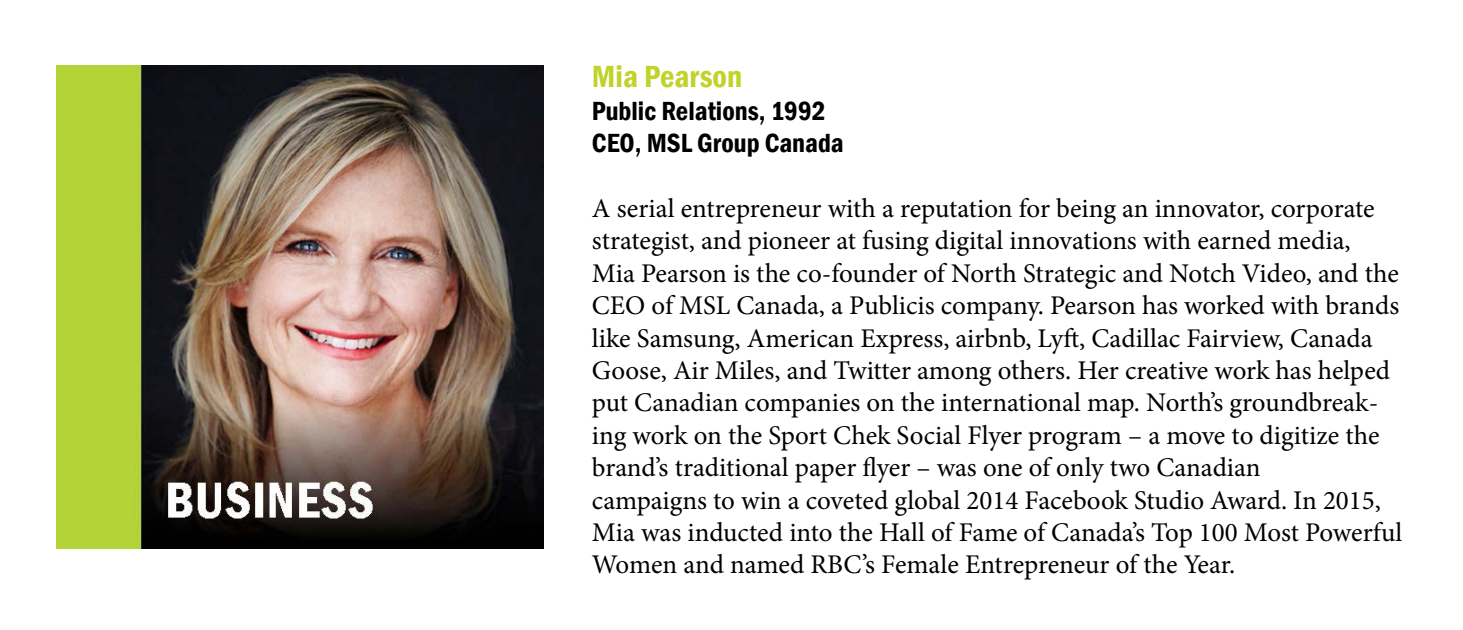
<style>
.page{position:relative;width:1463px;height:630px;background:#fff}
.page>*{position:absolute;margin:0;border:0;box-sizing:border-box;transform-origin:0 0}
.t1{font:600 condensed 31.5px "Franklin Gothic";color:#c0d32b}
.t2{font:27px/32.4px "Minion Pro";letter-spacing:-.005em;color:#000}
.t3{font:600 condensed 27px "Franklin Gothic";color:#000}
</style>
<div class="page">
<img style="left:56px;top:65px;width:487px;height:484px">
<p class="t1" style="left:592px;top:56px;width:152px">Mia Pearson</p>
<p class="t3" style="left:592px;top:93px;width:235px">Public Relations, 1992</p>
<p class="t3" style="left:592px;top:125px;width:253px">CEO, MSL Group Canada</p>
<p class="t2" style="left:592px;top:192px;width:809px">A serial entrepreneur with a reputation for being an innovator, corporate strategist, and pioneer at fusing digital innovations with earned media, Mia Pearson is the co-founder of North Strategic and Notch Video, and the CEO of MSL Canada, a Publicis company. Pearson has worked with brands like Samsung, American Express, airbnb, Lyft, Cadillac Fairview, Canada Goose, Air Miles, and Twitter among others. Her creative work has helped put Canadian companies on the international map. North’s groundbreak&shy;ing work on the Sport Chek Social Flyer program – a move to digitize the brand’s traditional paper flyer – was one of only two Canadian</p>
<p class="t2" style="left:592px;top:484px;width:812px">campaigns to win a coveted global 2014 Facebook Studio Award. In 2015,<br>Mia was inducted into the Hall of Fame of Canada’s Top 100 Most Powerful<br>Women and named RBC’s Female Entrepreneur of the Year.</p>
</div>
